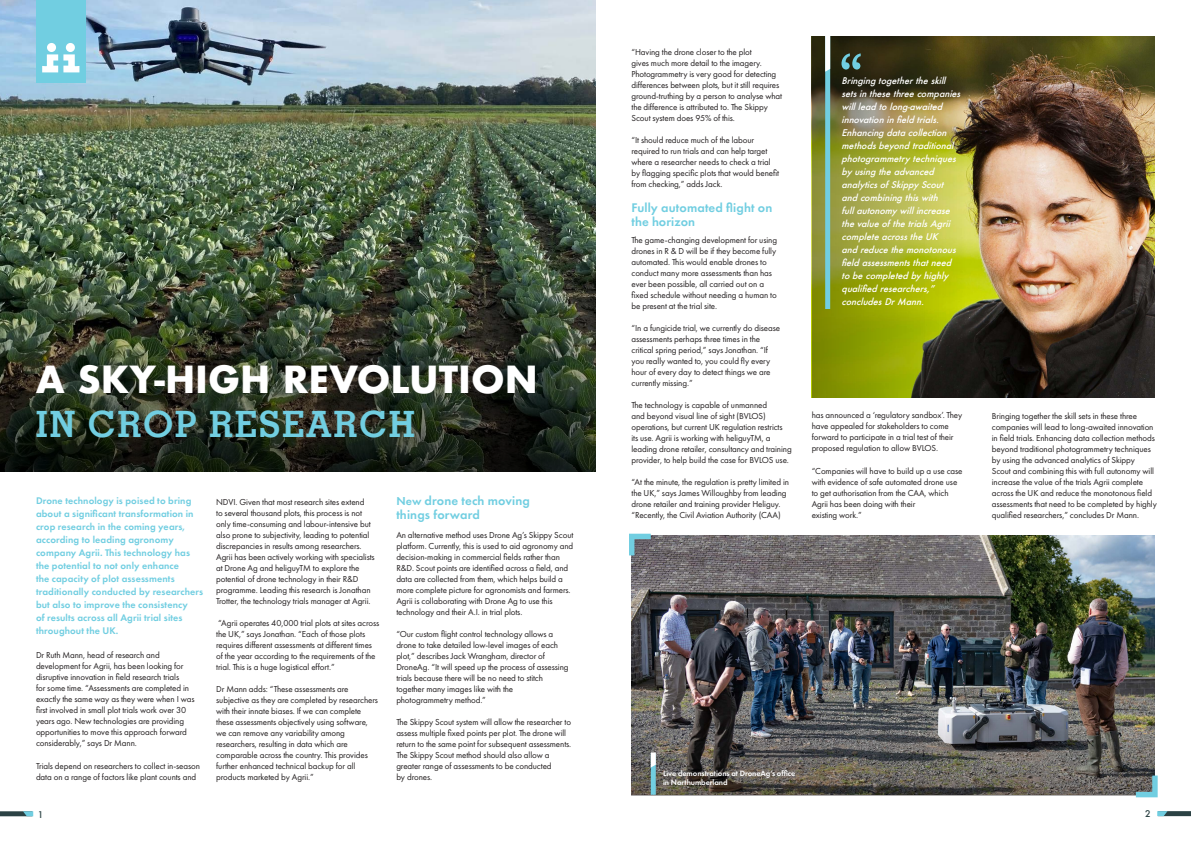
<style>
.page{position:relative;width:1191px;height:842px;background:#fff}
.page>*{position:absolute;margin:0;border:0;box-sizing:border-box;transform-origin:0 0}
.t1{font:700 36.3px "Futura";color:#fff}
.t2{font:700 36.3px "Memphis LT";letter-spacing:.04em;color:#71cee1}
.t3{font:600 13px/14px "Futura PT";letter-spacing:.01em;color:#71cee1}
.t4{font:600 10px/13px "Futura PT";letter-spacing:.01em;color:#71cee1}
.t5{font:9px/11px "Futura PT";letter-spacing:-.01em;color:#231f20}
.t6{font:italic 500 9px/13px "Futura";color:#fff}
.t7{font:500 9px "Futura";color:#2b4244}
.t8{font:600 8px/9px "Futura PT";letter-spacing:-.01em;color:#fff}
.s1{font-size:12px}
</style>
<div class="page">
<img style="left:0;top:0;width:595px;height:224px">
<img style="left:0;top:224px;width:595px;height:248px">
<div style="left:36px;top:0;width:50px;height:82px;background:#71cee1"></div>
<div style="left:47px;top:43px;width:9px;height:9px;background:#fff;border-radius:50%"></div>
<div style="left:66px;top:43px;width:9px;height:9px;background:#fff;border-radius:50%"></div>
<svg style="left:42px;top:54px;width:37px;height:18px"></svg>
<img style="left:631px;top:536px;width:524px;height:174px">
<img style="left:983px;top:36px;width:172px;height:362px">
<img style="left:811px;top:36px;width:172px;height:362px">
<div style="left:825px;top:36px;width:5px;height:273px;background:#71cee1"></div>
<svg style="left:825px;top:36px;width:5px;height:36px"></svg>
<svg style="left:841px;top:53px;width:19px;height:17px"></svg>
<img style="left:631px;top:710px;width:524px;height:85px">
<div style="left:651px;top:753px;width:5px;height:42px;background:#71cee1"></div>
<svg style="left:651px;top:752px;width:5px;height:15px"></svg>
<div style="left:0;top:811px;width:32px;height:5px;background:#2b4244"></div>
<svg style="left:23px;top:811px;width:10px;height:5px"></svg>
<div style="left:1158px;top:811px;width:33px;height:5px;background:#2b4244"></div>
<svg style="left:1157px;top:811px;width:10px;height:5px"></svg>
<svg style="left:629px;top:533px;width:27px;height:28px"></svg>
<svg style="left:1130px;top:770px;width:28px;height:28px"></svg>
<p class="t1" style="left:36px;top:353px;width:503px">A SKY-HIGH REVOLUTION</p>
<p class="t2" style="left:36px;top:401px;width:381px">IN CROP RESEARCH</p>
<p class="t4" style="left:36px;top:494px;width:169px">Drone technology is poised to bring about a significant transformation in crop research in the coming years, according to leading agronomy company Agrii. This technology has the potential to not only enhance<br>the capacity of plot assessments traditionally conducted by researchers but also to improve the consistency<br>of results across all Agrii trial sites throughout the UK.</p>
<p class="t5" style="left:36px;top:650px;width:160px">Dr Ruth Mann, head of research and development for Agrii, has been looking for disruptive innovation in field research trials<br>for some time. “Assessments are completed in exactly the same way as they were when I was first involved in small plot trials work over 30 years ago. New technologies are providing opportunities to move this approach forward considerably,” says Dr Mann.</p>
<p class="t5" style="left:36px;top:760px;width:165px">Trials depend on researchers to collect in-season data on a range of factors like plant counts and</p>
<p class="t5" style="left:216px;top:497px;width:156px">NDVI. Given that most research sites extend to several thousand plots, this process is not only time-consuming and labour-intensive but also prone to subjectivity, leading to potential discrepancies in results among researchers.</p>
<p class="t5" style="left:216px;top:552px;width:160px">Agrii has been actively working with specialists at Drone Ag and heliguyTM to explore the potential of drone technology in their R&amp;D programme. Leading this research is Jonathan Trotter, the technology trials manager at Agrii.</p>
<p class="t5" style="left:216px;top:618px;width:165px">“Agrii operates 40,000 trial plots at sites across the UK,” says Jonathan. “Each of those plots requires different assessments at different times of the year according to the requirements of the trial. This is a huge logistical effort.”</p>
<p class="t5" style="left:216px;top:684px;width:163px">Dr Mann adds: “These assessments are subjective as they are completed by researchers with their innate biases. If we can complete these assessments objectively using software, we can remove any variability among researchers, resulting in data which are comparable across the country. This provides further enhanced technical backup for all products marketed by Agrii.”</p>
<p class="t3" style="left:396px;top:493px;width:135px"><span class="s1">New</span> drone tech moving things forward</p>
<p class="t5" style="left:396px;top:530px;width:178px">An alternative method uses Drone Ag’s Skippy Scout platform. Currently, this is used to aid agronomy and decision-making in commercial fields rather than R&amp;D. Scout points are identified across a field, and data are collected from them, which helps build a more complete picture for agronomists and farmers.<br>Agrii is collaborating with Drone Ag to use this technology and their A.I. in trial plots.</p>
<p class="t5" style="left:396px;top:629px;width:174px">“Our custom flight control technology allows a drone to take detailed low-level images of each plot,” describes Jack Wrangham, director of DroneAg. “It will speed up the process of assessing trials because there will be no need to stitch together many images like with the photogrammetry method.”</p>
<p class="t5" style="left:396px;top:717px;width:176px">The Skippy Scout system will allow the researcher to assess multiple fixed points per plot. The drone will return to the same point for subsequent assessments.<br>The Skippy Scout method should also allow a greater range of assessments to be conducted<br>by drones.</p>
<p class="t5" style="left:631px;top:46px;width:152px">“Having the drone closer to the plot<br>gives much more detail to the imagery.<br>Photogrammetry is very good for detecting differences between plots, but it still requires ground-truthing by a person to analyse what the difference is attributed to. The Skippy Scout system does 95% of this.</p>
<p class="t5" style="left:631px;top:134px;width:149px">“It should reduce much of the labour required to run trials and can help target where a researcher needs to check a trial by flagging specific plots that would benefit from checking,” adds Jack.</p>
<p class="t3" style="left:631px;top:200px;width:142px">Fully automated flight on the horizon</p>
<p class="t5" style="left:631px;top:234px;width:147px">The game-changing development for using drones in R &amp; D will be if they become fully automated. This would enable drones to conduct many more assessments than has ever been possible, all carried out on a fixed schedule without needing a human to be present at the trial site.</p>
<p class="t5" style="left:631px;top:322px;width:150px">“In a fungicide trial, we currently do disease assessments perhaps three times in the critical spring period,” says Jonathan. “If you really wanted to, you could fly every hour of every day to detect things we are currently missing.”</p>
<p class="t5" style="left:631px;top:399px;width:162px">The technology is capable of unmanned<br>and beyond visual line of sight (BVLOS) operations, but current UK regulation restricts<br>its use. Agrii is working with heliguyTM, a leading drone retailer, consultancy and training provider, to help build the case for BVLOS use.</p>
<p class="t5" style="left:631px;top:476px;width:159px">“At the minute, the regulation is pretty limited in the UK,” says James Willoughby from leading drone retailer and training provider Heliguy. “Recently, the Civil Aviation Authority (CAA)</p>
<p class="t6" style="left:841px;top:74px;width:123px">Bringingtogethertheskill setsinthesethreecompanies willleadtolong-awaited innovationinfieldtrials.<br>Enhancingdatacollection methodsbeyondtraditional photogrammetrytechniques byusingtheadvanced analyticsofSkippyScout andcombiningthiswith fullautonomywillincrease thevalueofthetrialsAgrii completeacrosstheUK andreducethemonotonous fieldassessmentsthatneed tobecompletedbyhighly qualifiedresearchers,” concludesDrMann.</p>
<p class="t5" style="left:811px;top:409px;width:152px">has announced a ‘regulatory sandbox’. They have appealed for stakeholders to come forward to participate in a trial test of their proposed regulation to allow BVLOS.</p>
<p class="t5" style="left:811px;top:465px;width:152px">“Companies will have to build up a use case with evidence of safe automated drone use to get authorisation from the CAA, which Agrii has been doing with their<br>existing work.”</p>
<p class="t5" style="left:991px;top:410px;width:166px">Bringing together the skill sets in these three companies will lead to long-awaited innovation in field trials. Enhancing data collection methods beyond traditional photogrammetry techniques by using the advanced analytics of Skippy<br>Scout and combining this with full autonomy will increase the value of the trials Agrii complete across the UK and reduce the monotonous field assessments that need to be completed by highly qualified researchers,” concludes Dr Mann.</p>
<p class="t8" style="left:663px;top:769px;width:134px">Live demonstrations at DroneAg’s office in Northumberland</p>
<p class="t7" style="left:38px;top:808px;width:7px">1</p>
<p class="t7" style="left:1145px;top:807px;width:7px">2</p>
</div>
